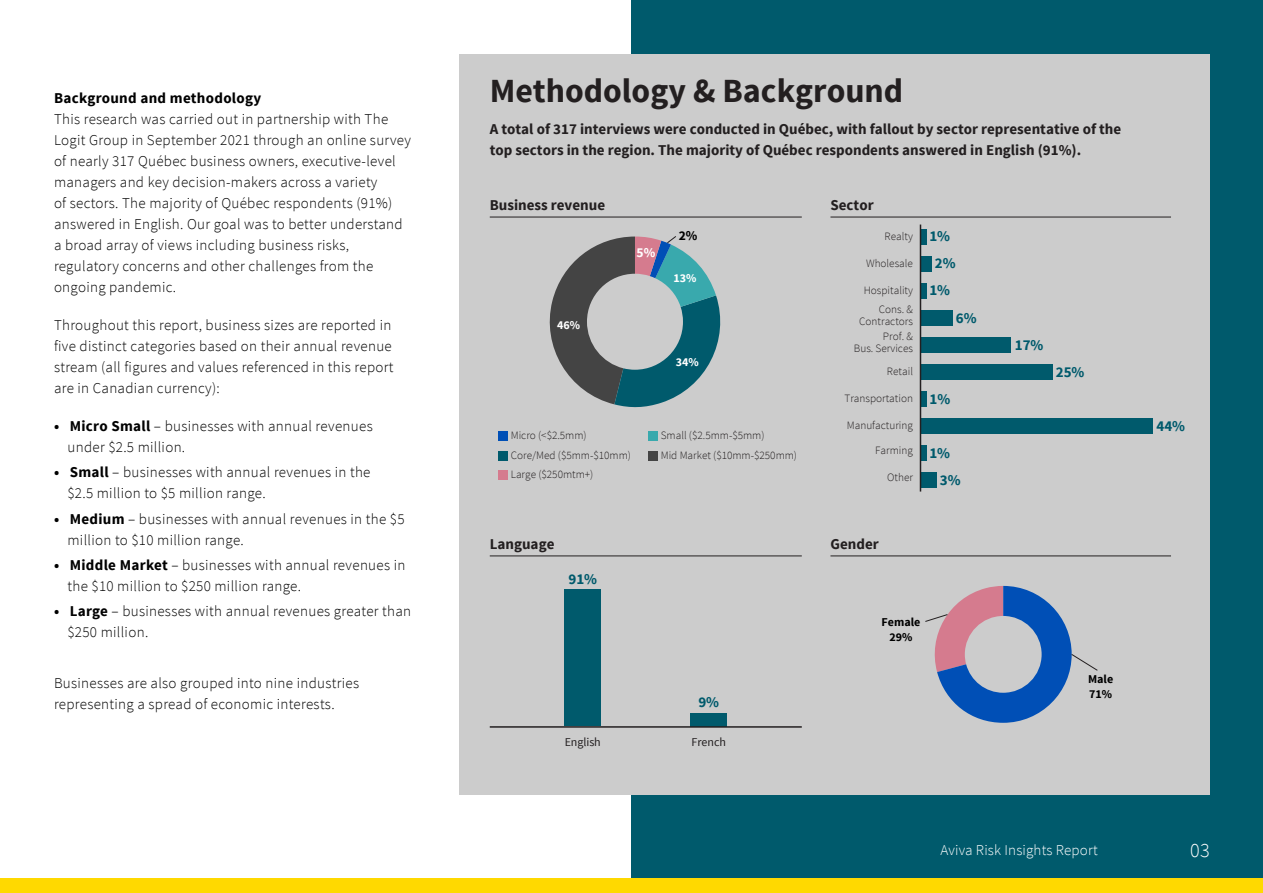
<style>
.page{position:relative;width:1263px;height:893px;background:#fff}
.page>*{position:absolute;margin:0;border:0;box-sizing:border-box;transform-origin:0 0}
.t1{font:700 33.75px "Source Sans Pro";color:#231f20}
.t2{font:300 20.1px "Source Sans Pro";color:#fff}
.t3{font:300 15px/21px "Source Sans Pro";letter-spacing:.02em;color:#000}
.t4{font:700 15px/21px "Source Sans Pro";color:#231f20}
.t5{font:700 15px/27px "Source Sans Pro";letter-spacing:-.005em;color:#005a6c;text-align:center}
.t6{font:700 15px "Source Sans Pro";letter-spacing:.02em;color:#000}
.t7{font:300 15px "Source Sans Pro";letter-spacing:.01em;color:#fff}
.t8{font:700 13.5px "Source Sans Pro";color:#000}
.t9{font:700 13.5px "Source Sans Pro";color:#fff}
.t10{font:700 12px/15px "Source Sans Pro";color:#000}
.t11{font:12px "Source Sans Pro";letter-spacing:-.005em;color:#231f20}
.t12{font:700 12px "Source Sans Pro";color:#fff}
.t13{font:300 11.25px/12px "Source Sans Pro";color:#231f20;text-align:right}
.s1{font-weight:700}
</style>
<div class="page">
<div style="left:631px;top:0;width:632px;height:893px;background:#005a6c"></div>
<div style="left:460px;top:54px;width:750px;height:740px;background:#ccc"></div>
<hr style="left:490px;top:217px;width:312px;height:1px;background:#231f20">
<hr style="left:490px;top:555px;width:312px;height:1px;background:#231f20">
<hr style="left:830px;top:217px;width:341px;height:1px;background:#231f20">
<div style="left:499px;top:432px;width:9px;height:9px;background:#004fb6"></div>
<div style="left:649px;top:432px;width:9px;height:9px;background:#39a9ad"></div>
<div style="left:499px;top:451px;width:9px;height:9px;background:#005a6c"></div>
<div style="left:649px;top:451px;width:9px;height:9px;background:#444"></div>
<div style="left:499px;top:471px;width:9px;height:9px;background:#d57b8e"></div>
<hr style="left:830px;top:555px;width:341px;height:1px;background:#231f20">
<div style="left:921px;top:256px;width:11px;height:15px;background:#005a6c"></div>
<div style="left:921px;top:310px;width:32px;height:15px;background:#005a6c"></div>
<div style="left:921px;top:418px;width:231px;height:15px;background:#005a6c"></div>
<div style="left:921px;top:337px;width:89px;height:15px;background:#005a6c"></div>
<div style="left:921px;top:364px;width:131px;height:15px;background:#005a6c"></div>
<div style="left:921px;top:229px;width:5px;height:15px;background:#005a6c"></div>
<div style="left:921px;top:283px;width:5px;height:15px;background:#005a6c"></div>
<div style="left:921px;top:445px;width:5px;height:15px;background:#005a6c"></div>
<div style="left:921px;top:391px;width:6px;height:15px;background:#005a6c"></div>
<div style="left:921px;top:472px;width:16px;height:15px;background:#005a6c"></div>
<hr style="left:920px;top:225px;width:1px;height:267px;background:#231f20">
<div style="left:565px;top:590px;width:36px;height:136px;background:#005a6c"></div>
<div style="left:691px;top:713px;width:36px;height:14px;background:#005a6c"></div>
<hr style="left:490px;top:726px;width:312px;height:2px;background:#231f20">
<svg style="left:549px;top:236px;width:172px;height:172px"></svg>
<svg style="left:925px;top:586px;width:173px;height:137px"></svg>
<div style="left:0;top:878px;width:1263px;height:15px;background:#ffd900"></div>
<p class="t6" style="left:54px;top:88px;width:209px">Background and methodology</p>
<p class="t3" style="left:54px;top:109px;width:359px">This research was carried out in partnership with The Logit Group in September 2021 through an online survey of nearly 317 Québec business owners, executive-level managers and key decision-makers across a variety<br>of sectors. The majority of Québec respondents (91%) answered in English. Our goal was to better understand a broad array of views including business risks, regulatory concerns and other challenges from the ongoing pandemic.</p>
<p class="t3" style="left:54px;top:315px;width:341px">Throughout this report, business sizes are reported in five distinct categories based on their annual revenue stream (all figures and values referenced in this report are in Canadian currency):</p>
<p class="t3" style="left:68px;top:416px;width:307px;text-indent:-14px"><span class="s1">• Micro Small</span> – businesses with annual revenues under $2.5 million.</p>
<p class="t3" style="left:67px;top:462px;width:304px;text-indent:-13px"><span class="s1">• Small</span> – businesses with annual revenues in the $2.5 million to $5 million range.</p>
<p class="t3" style="left:67px;top:508px;width:339px;text-indent:-14px"><span class="s1">• Medium</span> – businesses with annual revenues in the $5 million to $10 million range.</p>
<p class="t3" style="left:67px;top:554px;width:339px;text-indent:-14px"><span class="s1">• Middle Market</span> – businesses with annual revenues in the $10 million to $250 million range.</p>
<p class="t3" style="left:67px;top:601px;width:345px;text-indent:-14px"><span class="s1">• Large</span> – businesses with annual revenues greater than $250 million.</p>
<p class="t3" style="left:54px;top:672px;width:307px">Businesses are also grouped into nine industries representing a spread of economic interests.</p>
<h1 class="t1" style="left:490px;top:69px;width:415px">Methodology &amp; Background</h1>
<p class="t4" style="left:490px;top:119px;width:633px">A total of 317 interviews were conducted in Québec, with fallout by sector representative of the top sectors in the region. The majority of Québec respondents answered in English (91%).</p>
<p class="t4" style="left:490px;top:195px;width:117px">Business revenue</p>
<p class="t12" style="left:557px;top:318px;width:24px">46%</p>
<p class="t9" style="left:637px;top:244px;width:20px">5%</p>
<p class="t8" style="left:679px;top:227px;width:20px">2%</p>
<p class="t12" style="left:673px;top:270px;width:24px">13%</p>
<p class="t12" style="left:676px;top:354px;width:24px">34%</p>
<p class="t13" style="left:511px;top:430px;width:77px">Micro (&lt;$2.5mm)</p>
<p class="t13" style="left:661px;top:430px;width:105px">Small ($2.5mm-$5mm)</p>
<p class="t13" style="left:511px;top:449px;width:122px">Core/Med ($5mm-$10mm)</p>
<p class="t13" style="left:661px;top:449px;width:138px">Mid Market ($10mm-$250mm)</p>
<p class="t13" style="left:511px;top:469px;width:84px">Large ($250mtm+)</p>
<p class="t4" style="left:490px;top:534px;width:66px">Language</p>
<p class="t5" style="left:568px;top:566px;width:30px">91%</p>
<p class="t5" style="left:698px;top:689px;width:22px">9%</p>
<p class="t11" style="left:565px;top:734px;width:38px">English</p>
<p class="t11" style="left:692px;top:735px;width:36px">French</p>
<p class="t4" style="left:830px;top:195px;width:45px">Sector</p>
<p class="t13" style="left:884px;top:230px;width:30px">Realty</p>
<p class="t13" style="left:866px;top:257px;width:48px">Wholesale</p>
<p class="t13" style="left:864px;top:284px;width:51px">Hospitality</p>
<p class="t13" style="left:859px;top:304px;width:55px">Cons. &amp;<br>Contractors</p>
<p class="t13" style="left:854px;top:331px;width:61px">Prof. &amp;<br>Bus. Services</p>
<p class="t13" style="left:887px;top:365px;width:28px">Retail</p>
<p class="t13" style="left:844px;top:392px;width:70px">Transportation</p>
<p class="t13" style="left:847px;top:419px;width:68px">Manufacturing</p>
<p class="t13" style="left:875px;top:445px;width:39px">Farming</p>
<p class="t13" style="left:887px;top:472px;width:27px">Other</p>
<p class="t5" style="left:929px;top:224px;width:28px">1%<br>2%</p>
<p class="t5" style="left:929px;top:278px;width:22px">1%</p>
<p class="t5" style="left:956px;top:305px;width:22px">6%</p>
<p class="t5" style="left:929px;top:386px;width:22px">1%</p>
<p class="t5" style="left:929px;top:440px;width:22px">1%</p>
<p class="t5" style="left:940px;top:467px;width:22px">3%</p>
<p class="t4" style="left:830px;top:534px;width:50px">Gender</p>
<p class="t10" style="left:882px;top:614px;width:40px;text-align:center">Female<br>29%</p>
<p class="t5" style="left:1015px;top:332px;width:30px">17%</p>
<p class="t5" style="left:1056px;top:359px;width:30px">25%</p>
<p class="t10" style="left:1088px;top:672px;width:27px">Male<br>71%</p>
<p class="t5" style="left:1156px;top:413px;width:30px">44%</p>
<p class="t7" style="left:940px;top:840px;width:159px">Aviva Risk Insights Report</p>
<h2 class="t2" style="left:1190px;top:838px;width:21px">03</h2>
</div>
